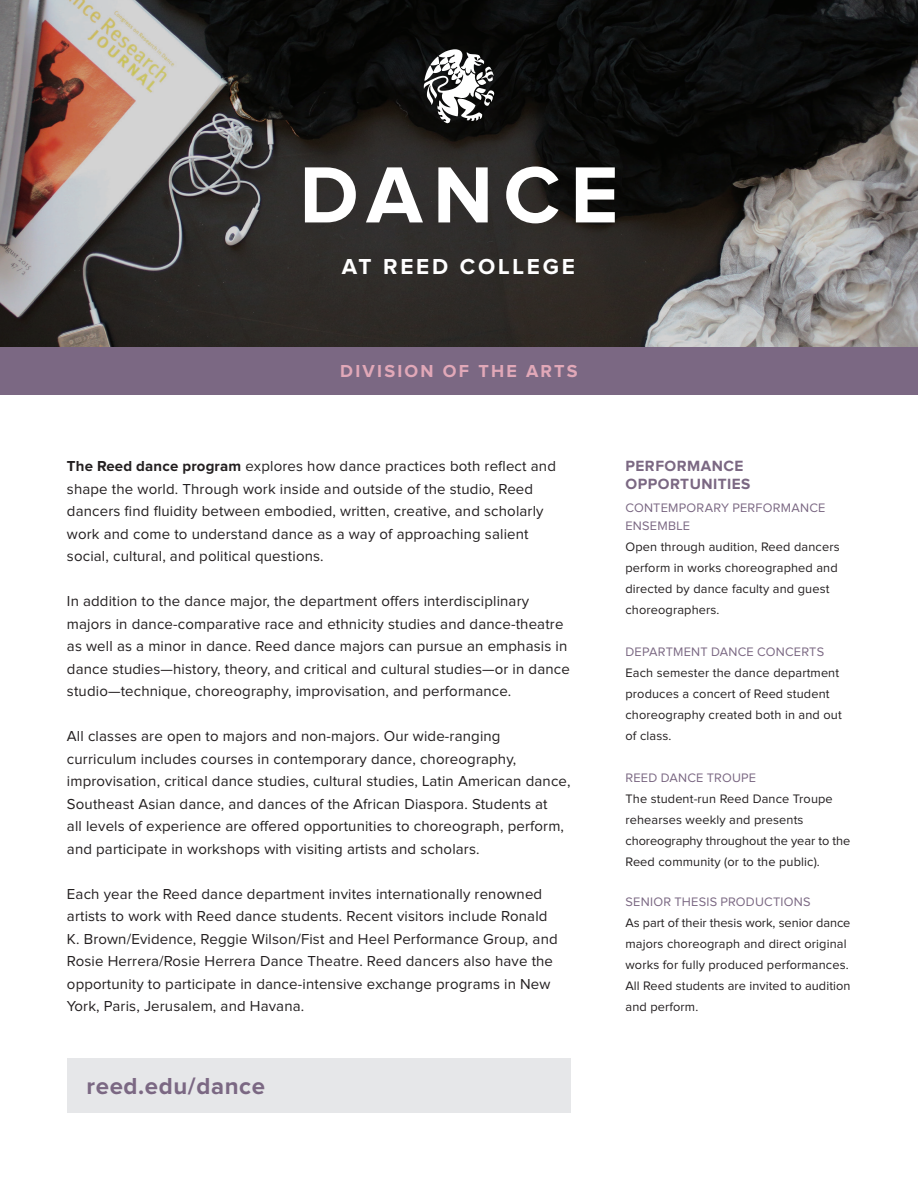
<style>
.page{position:relative;width:918px;height:1188px;background:#fff}
.page>*{position:absolute;margin:0;border:0;box-sizing:border-box;transform-origin:0 0}
.t1{font:700 82.5px "Proxima Nova";letter-spacing:.125em;color:#fff}
.Website{font:700 24px "Proxima Nova";letter-spacing:.025em;color:#7b6883}
.Lead{font:700 22.5px "Proxima Nova";letter-spacing:.125em;color:#fff}
.Website-2{font:700 18px "Proxima Nova";letter-spacing:.125em;color:#e1a8b8}
.t2{font:700 15.3px/18px "Proxima Nova";letter-spacing:.03em;color:#7b6883}
.Lead-2{font:15px/22.5px "Proxima Nova";letter-spacing:.01em;color:#231f20}
.t3{font:12.75px/21px "Proxima Nova";letter-spacing:.01em;color:#231f20}
.t4{font:12.75px/18px "Proxima Nova";letter-spacing:.02em;color:#7b6883}
.s1{font-weight:700}
.s2{color:#7b6883}
</style>
<div class="page">
<svg style="left:0;top:0;width:918px;height:347px;background:#655e5b"></svg>
<div style="left:68px;top:1058px;width:504px;height:55px;background:#e6e7e9"></div>
<div style="left:0;top:347px;width:918px;height:48px;background:#7b6883"></div>
<div style="left:230px;top:0;width:457px;height:348px;background:#231f20;opacity:.55"></div>
<svg style="left:424px;top:49px;width:70px;height:74px"></svg>
<p class="t1" style="left:299px;top:148px;width:321px">DANCE</p>
<p class="Lead" style="left:342px;top:254px;width:235px">AT REED COLLEGE</p>
<p class="Website-2" style="left:340px;top:361px;width:239px">DIVISION OF THE ARTS</p>
<p class="Lead-2" style="left:67px;top:456px;width:491px"><span class="s1">The Reed dance program</span> explores how dance practices both reflect and shape the world. Through work inside and outside of the studio, Reed dancers find fluidity between embodied, written, creative, and scholarly work and come to understand dance as a way of approaching salient social, cultural, and political questions.</p>
<p class="Lead-2" style="left:67px;top:591px;width:505px">In addition to the dance major, the department offers interdisciplinary majors in dance-comparative race and ethnicity studies and dance-theatre as well as a minor in dance. Reed dance majors can pursue an emphasis in dance studies—history, theory, and critical and cultural studies—or in dance studio—technique, choreography, improvisation, and performance.</p>
<p class="Lead-2" style="left:67px;top:726px;width:505px">All classes are open to majors and non-majors. Our wide-ranging curriculum includes courses in contemporary dance, choreography, improvisation, critical dance studies, cultural studies, Latin American dance, Southeast Asian dance, and dances of the African Diaspora. Students at<br>all levels of experience are offered opportunities to choreograph, perform, and participate in workshops with visiting artists and scholars.</p>
<p class="Lead-2" style="left:67px;top:883px;width:492px">Each year the Reed dance department invites internationally renowned artists to work with Reed dance students. Recent visitors include Ronald K. Brown/Evidence, Reggie Wilson/Fist and Heel Performance Group, and Rosie Herrera/Rosie Herrera Dance Theatre. Reed dancers also have the opportunity to participate in dance-intensive exchange programs in New York, Paris, Jerusalem, and Havana.</p>
<p class="Website" style="left:87px;top:1073px;width:180px">reed.edu/dance</p>
<p class="t2" style="left:626px;top:458px;width:127px">PERFORMANCE<br>OPPORTUNITIES</p>
<p class="t4" style="left:626px;top:499px;width:202px">CONTEMPORARY PERFORMANCE<br>ENSEMBLE</p>
<p class="t3" style="left:626px;top:536px;width:216px">Open through audition, Reed dancers perform in works choreographed and directed by dance faculty and guest choreographers.</p>
<p class="t3" style="left:626px;top:641px;width:218px"><span class="s2">DEPARTMENT DANCE CONCERTS<br></span>Each semester the dance department produces a concert of Reed student choreography created both in and out of class.</p>
<p class="t3" style="left:626px;top:767px;width:226px"><span class="s2">REED DANCE TROUPE<br></span>The student-run Reed Dance Troupe rehearses weekly and presents choreography throughout the year to the<br>Reed community (or to the public).</p>
<p class="t3" style="left:626px;top:892px;width:227px"><span class="s2">SENIOR THESIS PRODUCTIONS<br></span>As part of their thesis work, senior dance majors choreograph and direct original works for fully produced performances.<br>All Reed students are invited to audition and perform.</p>
</div>
